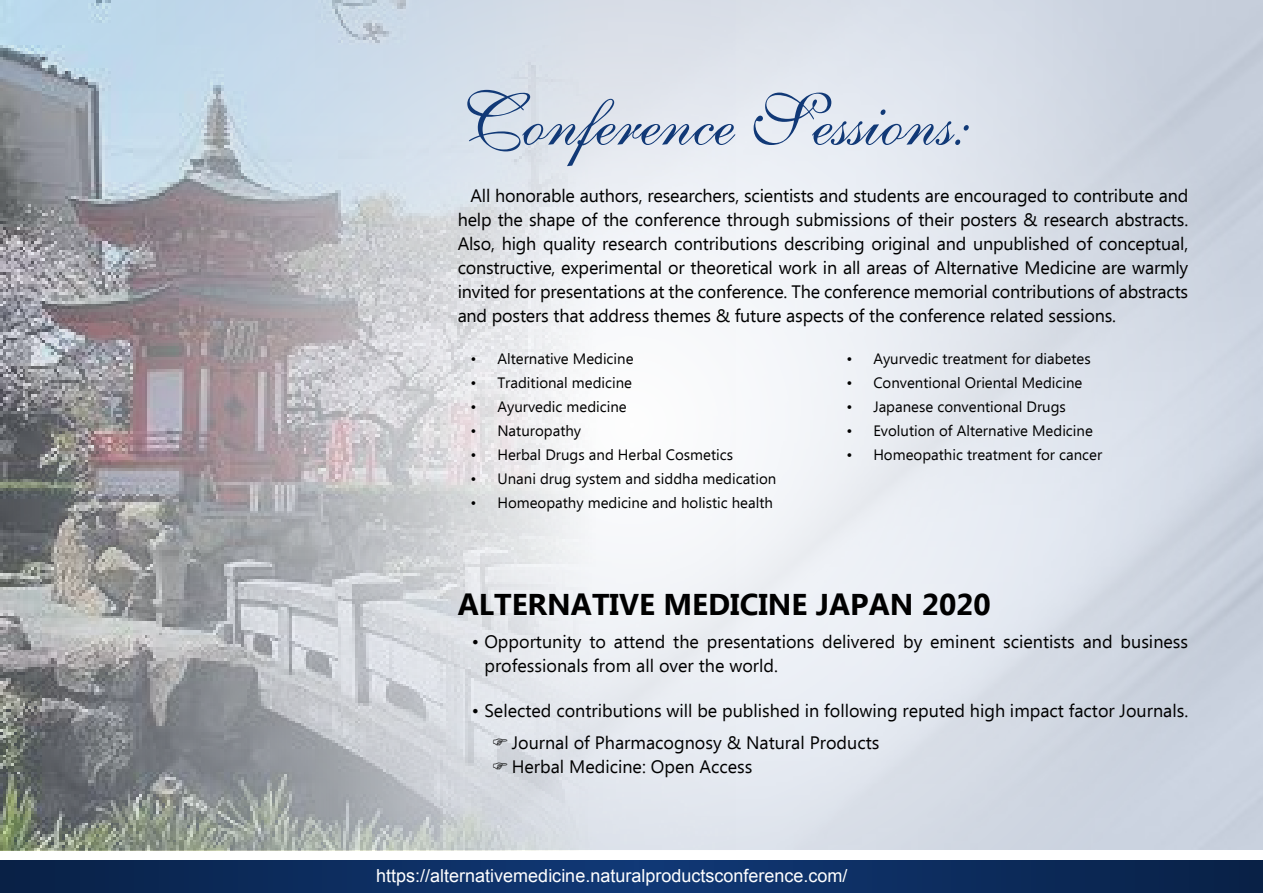
<style>
.page{position:relative;width:1263px;height:893px;background:#fff}
.page>*{position:absolute;margin:0;border:0;box-sizing:border-box;transform-origin:0 0}
.t1{font:73.2px "English 111 Presto BT";color:#113977}
.t2{font:700 30px "Ebrima";color:#000}
.t3{font:18px/24px "Ebrima";color:#000}
.t4{font:18px "Arial";color:#fff}
.t5{font:15px "Ebrima";color:#000}
</style>
<div class="page">
<svg style="left:0;top:860px;width:1263px;height:33px;background:#0c2c5d"></svg>
<img style="left:0;top:0;width:735px;height:850px">
<svg style="left:493px;top:739px;width:14px;height:7px"></svg>
<svg style="left:493px;top:763px;width:14px;height:7px"></svg>
<h1 class="t1" style="left:458px;top:75px;width:514px">Conference Sessions:</h1>
<p class="t3" style="left:458px;top:184px;width:732px;text-align:justify;text-indent:13px">All honorable authors, researchers, scientists and students are encouraged to contribute and help the shape of the conference through submissions of their posters &amp; research abstracts.<br>Also, high quality research contributions describing original and unpublished of conceptual, constructive, experimental or theoretical work in all areas of Alternative Medicine are warmly invited for presentations at the conference. The conference memorial contributions of abstracts and posters that address themes &amp; future aspects of the conference related sessions.</p>
<p class="t5" style="left:470px;top:348px;width:165px">• Alternative Medicine</p>
<p class="t5" style="left:470px;top:372px;width:163px">• Traditional medicine</p>
<p class="t5" style="left:470px;top:396px;width:158px">• Ayurvedic medicine</p>
<p class="t5" style="left:470px;top:420px;width:112px">• Naturopathy</p>
<p class="t5" style="left:470px;top:444px;width:264px">• Herbal Drugs and Herbal Cosmetics</p>
<p class="t5" style="left:470px;top:468px;width:307px">• Unani drug system and siddha medication</p>
<p class="t5" style="left:470px;top:492px;width:304px">• Homeopathy medicine and holistic health</p>
<p class="t5" style="left:846px;top:348px;width:246px">• Ayurvedic treatment for diabetes</p>
<p class="t5" style="left:846px;top:372px;width:238px">• Conventional Oriental Medicine</p>
<p class="t5" style="left:846px;top:396px;width:221px">• Japanese conventional Drugs</p>
<p class="t5" style="left:846px;top:420px;width:248px">• Evolution of Alternative Medicine</p>
<p class="t5" style="left:846px;top:444px;width:257px">• Homeopathic treatment for cancer</p>
<h2 class="t2" style="left:458px;top:582px;width:535px">ALTERNATIVE MEDICINE JAPAN 2020</h2>
<p class="t3" style="left:484px;top:631px;width:705px;text-indent:-13px">• Opportunity to attend the presentations delivered by eminent scientists and business professionals from all over the world.</p>
<p class="t3" style="left:512px;top:695px;width:678px;line-height:32.4px;text-indent:-40px">• Selected contributions will be published in following reputed high impact factor Journals.<br>Journal of Pharmacognosy &amp; Natural Products</p>
<p class="t3" style="left:512px;top:756px;width:242px">Herbal Medicine: Open Access</p>
<p class="t4" style="left:376px;top:864px;width:473px">https://alternativemedicine.naturalproductsconference.com/</p>
</div>
